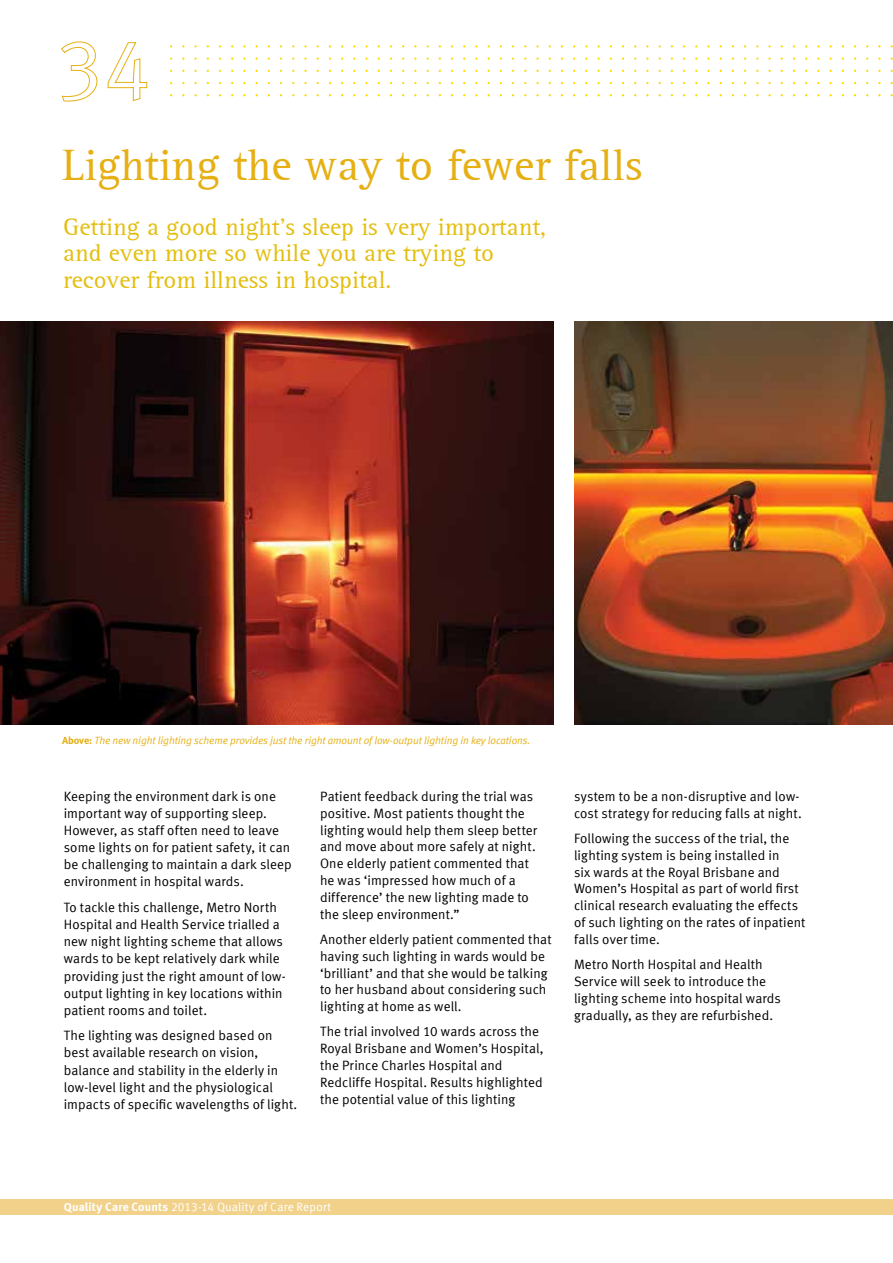
<style>
.page{position:relative;width:893px;height:1263px;background:#fff}
.page>*{position:absolute;margin:0;border:0;box-sizing:border-box;transform-origin:0 0}
.t1{font:45px "Agfa Rotis Serif";color:#e6b014}
.t2{font:24.75px/26.2px "Agfa Rotis Serif";color:#e4be0f}
.t3{font:13.5px/16.8px "Meta Normal LF";letter-spacing:.005em;color:#000}
.t4{font:12px "Meta Normal LF";letter-spacing:.01em;color:#fff}
.t5{font:italic 10.5px "Meta Normal LF";letter-spacing:-.005em;color:#e6b014}
.s1{font-family:"Meta Bold LF";font-style:normal}
.s2{font-family:"Meta Bold LF"}
</style>
<div class="page">
<div style="left:0;top:1199px;width:893px;height:16px;background:#f2d28b"></div>
<svg style="left:61px;top:42px;width:36px;height:59px"></svg>
<svg style="left:108px;top:42px;width:39px;height:59px"></svg>
<img style="left:0;top:321px;width:554px;height:403px">
<img style="left:574px;top:321px;width:319px;height:404px">
<h1 class="t1" style="left:62px;top:140px;width:582px">Lighting the way to fewer falls</h1>
<h2 class="t2" style="left:63px;top:214px;width:485px">Getting a good night’s sleep is very important, and even more so while you are trying to recover from illness in hospital.</h2>
<p class="t5" style="left:62px;top:734px;width:470px"><span class="s1">Above:</span> The new night lighting scheme provides just the right amount of low-output lighting in key locations.</p>
<p class="t3" style="left:64px;top:787px;width:229px">Keeping the environment dark is one important way of supporting sleep.<br>However, as staff often need to leave some lights on for patient safety, it can be challenging to maintain a dark sleep environment in hospital wards.</p>
<p class="t3" style="left:64px;top:899px;width:223px">To tackle this challenge, Metro North Hospital and Health Service trialled a new night lighting scheme that allows wards to be kept relatively dark while providing just the right amount of low&shy;output lighting in key locations within patient rooms and toilet.</p>
<p class="t3" style="left:64px;top:1027px;width:235px">The lighting was designed based on best available research on vision, balance and stability in the elderly in low-level light and the physiological impacts of specific wavelengths of light.</p>
<p class="t3" style="left:320px;top:788px;width:219px">Patient feedback during the trial was positive. Most patients thought the lighting would help them sleep better and move about more safely at night.<br>One elderly patient commented that he was ‘impressed how much of a difference’ the new lighting made to the sleep environment.”</p>
<p class="t3" style="left:320px;top:931px;width:233px">Another elderly patient commented that having such lighting in wards would be ‘brilliant’ and that she would be talking to her husband about considering such lighting at home as well.</p>
<p class="t3" style="left:320px;top:1023px;width:225px">The trial involved 10 wards across the Royal Brisbane and Women’s Hospital, the Prince Charles Hospital and Redcliffe Hospital. Results highlighted the potential value of this lighting</p>
<p class="t3" style="left:574px;top:788px;width:229px">system to be a non-disruptive and low&shy;cost strategy for reducing falls at night.</p>
<p class="t3" style="left:574px;top:830px;width:233px">Following the success of the trial, the lighting system is being installed in<br>six wards at the Royal Brisbane and Women’s Hospital as part of world first clinical research evaluating the effects of such lighting on the rates of inpatient falls over time.</p>
<p class="t3" style="left:574px;top:956px;width:208px">Metro North Hospital and Health Service will seek to introduce the lighting scheme into hospital wards gradually, as they are refurbished.</p>
<p class="t4" style="left:64px;top:1200px;width:269px"><span class="s2">Quality Care Counts</span> 2013-14 Quality of Care Report</p>
</div>
